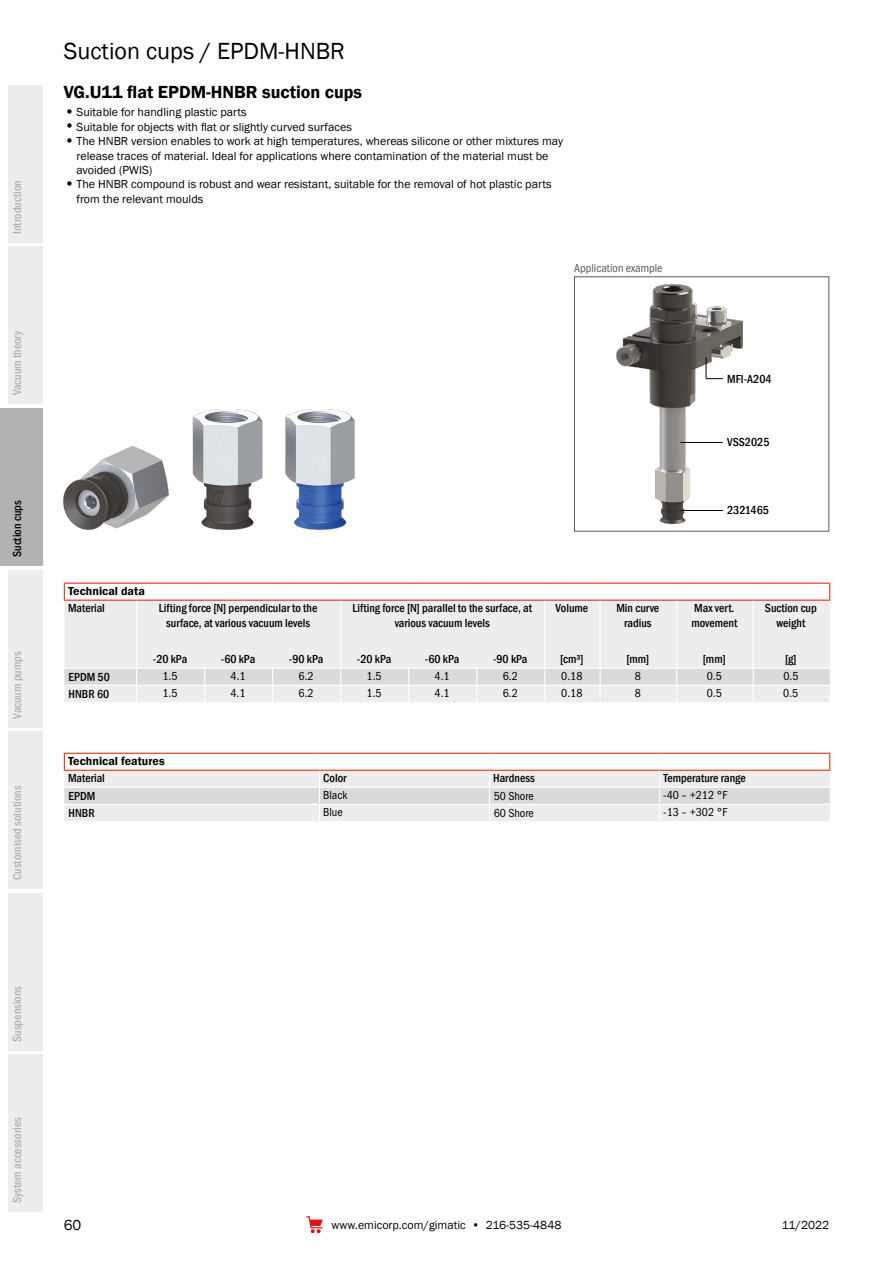
<style>
.page{position:relative;width:893px;height:1263px;background:#fff}
.page>*{position:absolute;margin:0;border:0;box-sizing:border-box;transform-origin:0 0}
.t1{font:24px "Franklin Gothic";color:#000}
.t2{font:600 18px "Franklin Gothic";color:#000}
.t3{font:15px "Franklin Gothic";color:#000}
.t4{font:12px/14.4px "Franklin Gothic";color:#000}
.t5{font:500 condensed 12px/14.4px "Franklin Gothic";color:#000;text-align:center}
.t6{font:12px/17px "Franklin Gothic URW Cond";color:#000}
.t7{font:500 condensed 12px "Franklin Gothic";color:#b3b2b2}
.t8{font:600 12px "Franklin Gothic";color:#000}
.t9{font:12px "Franklin Gothic URW Cond";color:#575756}
.s1{font-family:"ITC Franklin Gothic Std";font-weight:500;font-size:19.5px}
</style>
<div class="page">
<svg style="left:306px;top:1216px;width:17px;height:17px"></svg>
<div style="left:0;top:408px;width:43px;height:158px;background:#b3b2b2"></div>
<div style="left:9px;top:247px;width:34px;height:157px;background:#ededed"></div>
<div style="left:9px;top:85px;width:34px;height:157px;background:#ededed"></div>
<div style="left:9px;top:570px;width:34px;height:157px;background:#ededed"></div>
<div style="left:9px;top:731px;width:34px;height:158px;background:#ededed"></div>
<div style="left:9px;top:893px;width:34px;height:157px;background:#ededed"></div>
<div style="left:9px;top:1054px;width:34px;height:158px;background:#ededed"></div>
<div style="left:64px;top:601px;width:766px;height:67px;background:#ededed"></div>
<hr style="left:64px;top:583px;width:73px;height:1px;background:#e63312">
<hr style="left:137px;top:583px;width:68px;height:1px;background:#e63312">
<hr style="left:205px;top:583px;width:68px;height:1px;background:#e63312">
<hr style="left:273px;top:583px;width:68px;height:1px;background:#e63312">
<hr style="left:341px;top:583px;width:68px;height:1px;background:#e63312">
<hr style="left:409px;top:583px;width:68px;height:1px;background:#e63312">
<hr style="left:477px;top:583px;width:68px;height:1px;background:#e63312">
<hr style="left:545px;top:583px;width:55px;height:1px;background:#e63312">
<hr style="left:600px;top:583px;width:77px;height:1px;background:#e63312">
<hr style="left:677px;top:583px;width:76px;height:1px;background:#e63312">
<hr style="left:753px;top:583px;width:77px;height:1px;background:#e63312">
<hr style="left:64px;top:600px;width:73px;height:1px;background:#e63312">
<hr style="left:137px;top:600px;width:68px;height:1px;background:#e63312">
<hr style="left:205px;top:600px;width:68px;height:1px;background:#e63312">
<hr style="left:273px;top:600px;width:68px;height:1px;background:#e63312">
<hr style="left:341px;top:600px;width:68px;height:1px;background:#e63312">
<hr style="left:409px;top:600px;width:68px;height:1px;background:#e63312">
<hr style="left:477px;top:600px;width:68px;height:1px;background:#e63312">
<hr style="left:545px;top:600px;width:55px;height:1px;background:#e63312">
<hr style="left:600px;top:600px;width:77px;height:1px;background:#e63312">
<hr style="left:677px;top:600px;width:76px;height:1px;background:#e63312">
<hr style="left:753px;top:600px;width:77px;height:1px;background:#e63312">
<hr style="left:136px;top:601px;width:1px;height:67px;background:#fff">
<hr style="left:340px;top:601px;width:1px;height:67px;background:#fff">
<hr style="left:544px;top:601px;width:1px;height:67px;background:#fff">
<hr style="left:600px;top:601px;width:1px;height:67px;background:#fff">
<hr style="left:676px;top:601px;width:1px;height:67px;background:#fff">
<hr style="left:753px;top:601px;width:1px;height:67px;background:#fff">
<svg style="left:64px;top:668px;width:766px;height:34px;background:#e5e5e5"></svg>
<svg style="left:829px;top:584px;width:1px;height:16px"></svg>
<svg style="left:64px;top:584px;width:1px;height:16px"></svg>
<hr style="left:64px;top:753px;width:255px;height:1px;background:#e63312">
<hr style="left:319px;top:753px;width:171px;height:1px;background:#e63312">
<hr style="left:490px;top:753px;width:170px;height:1px;background:#e63312">
<hr style="left:660px;top:753px;width:170px;height:1px;background:#e63312">
<svg style="left:64px;top:754px;width:766px;height:67px"></svg>
<img style="left:64px;top:409px;width:291px;height:121px">
<img style="left:617px;top:285px;width:125px;height:239px">
<div style="left:574px;top:276px;width:255px;height:255px;border:1px solid #575756"></div>
<hr style="left:680px;top:442px;width:43px;height:1px;background:#000">
<hr style="left:680px;top:510px;width:43px;height:1px;background:#000">
<svg style="left:706px;top:357px;width:17px;height:22px"></svg>
<p class="t7" style="left:9px;top:234px;width:55px;rotate:-90deg">Introduction</p>
<p class="t7" style="left:9px;top:395px;width:67px;rotate:-90deg">Vacuum theory</p>
<p class="t5" style="left:10px;top:557px;width:58px;rotate:-90deg">Suction cups</p>
<p class="t7" style="left:9px;top:719px;width:69px;rotate:-90deg">Vacuum pumps</p>
<p class="t7" style="left:9px;top:880px;width:96px;rotate:-90deg">Customised solutions</p>
<h1 class="t1" style="left:64px;top:36px;width:283px">Suction cups / EPDM-HNBR</h1>
<h2 class="t2" style="left:64px;top:81px;width:300px">VG.U11 flat EPDM-HNBR suction cups</h2>
<p class="t4" style="left:64px;top:105px;width:185px"><span class="s1">•</span>Suitable for handling plastic parts</p>
<p class="t4" style="left:64px;top:120px;width:290px"><span class="s1">•</span>Suitable for objects with flat or slightly curved surfaces</p>
<p class="t4" style="left:77px;top:134px;width:488px;text-indent:-13px"><span class="s1">•</span>The HNBR version enables to work at high temperatures, whereas silicone or other mixtures may release traces of material. Ideal for applications where contamination of the material must be avoided (PWIS)</p>
<p class="t4" style="left:77px;top:177px;width:477px;text-indent:-13px"><span class="s1">•</span>The HNBR compound is robust and wear resistant, suitable for the removal of hot plastic parts from the relevant moulds</p>
<p class="t9" style="left:574px;top:259px;width:90px">Application example</p>
<p class="t5" style="left:727px;top:371px;width:46px">MFI-A204</p>
<p class="t5" style="left:727px;top:435px;width:44px">VSS2025</p>
<p class="t5" style="left:727px;top:503px;width:43px">2321465</p>
<p class="t8" style="left:68px;top:584px;width:78px">Technical data</p>
<p class="t5" style="left:68px;top:601px;width:38px">Material</p>
<p class="t5" style="left:159px;top:601px;width:160px">Lifting force [N] perpendicular to the surface, at various vacuum levels</p>
<p class="t5" style="left:352px;top:601px;width:181px">Lifting force [N] parallel to the surface, at various vacuum levels</p>
<p class="t5" style="left:556px;top:601px;width:34px">Volume</p>
<p class="t5" style="left:616px;top:601px;width:44px">Min curve radius</p>
<p class="t5" style="left:691px;top:601px;width:47px;text-align:left">Max vert. movement</p>
<p class="t5" style="left:765px;top:601px;width:53px">Suction cup weight</p>
<p class="t5" style="left:69px;top:668px;width:43px;line-height:17px;text-align:left">EPDM 50<br>HNBR 60</p>
<p class="t5" style="left:153px;top:652px;width:36px">-20 kPa</p>
<p class="t5" style="left:221px;top:652px;width:36px">-60 kPa</p>
<p class="t5" style="left:289px;top:652px;width:36px">-90 kPa</p>
<p class="t5" style="left:357px;top:652px;width:36px">-20 kPa</p>
<p class="t5" style="left:425px;top:652px;width:36px">-60 kPa</p>
<p class="t5" style="left:493px;top:652px;width:36px">-90 kPa</p>
<p class="t5" style="left:560px;top:652px;width:25px">[cm³]</p>
<p class="t5" style="left:626px;top:652px;width:24px">[mm]</p>
<p class="t5" style="left:703px;top:652px;width:24px">[mm]</p>
<p class="t5" style="left:785px;top:652px;width:13px">[g]</p>
<p class="t6" style="left:162px;top:667px;width:17px">1.5</p>
<p class="t6" style="left:231px;top:667px;width:17px">4.1</p>
<p class="t6" style="left:299px;top:667px;width:17px">6.2</p>
<p class="t6" style="left:367px;top:667px;width:17px">1.5</p>
<p class="t6" style="left:435px;top:667px;width:17px">4.1</p>
<p class="t6" style="left:503px;top:667px;width:17px">6.2</p>
<p class="t6" style="left:561px;top:667px;width:23px">0.18</p>
<p class="t6" style="left:635px;top:667px;width:8px">8</p>
<p class="t6" style="left:707px;top:667px;width:17px">0.5</p>
<p class="t6" style="left:783px;top:667px;width:17px">0.5</p>
<p class="t6" style="left:162px;top:684px;width:17px">1.5</p>
<p class="t6" style="left:231px;top:684px;width:17px">4.1</p>
<p class="t6" style="left:299px;top:684px;width:17px">6.2</p>
<p class="t6" style="left:367px;top:684px;width:17px">1.5</p>
<p class="t6" style="left:435px;top:684px;width:17px">4.1</p>
<p class="t6" style="left:503px;top:684px;width:17px">6.2</p>
<p class="t6" style="left:561px;top:684px;width:23px">0.18</p>
<p class="t6" style="left:635px;top:684px;width:8px">8</p>
<p class="t6" style="left:707px;top:684px;width:17px">0.5</p>
<p class="t6" style="left:783px;top:684px;width:17px">0.5</p>
<p class="t8" style="left:68px;top:754px;width:98px">Technical features</p>
<p class="t5" style="left:68px;top:771px;width:38px">Material</p>
<p class="t5" style="left:323px;top:771px;width:25px">Color</p>
<p class="t5" style="left:493px;top:771px;width:43px">Hardness</p>
<p class="t5" style="left:663px;top:771px;width:84px">Temperature range</p>
<p class="t6" style="left:323px;top:786px;width:26px">Black<br>Blue</p>
<p class="t6" style="left:663px;top:786px;width:66px">-40 – +212 °F -13 – +302 °F</p>
<p class="t5" style="left:69px;top:789px;width:28px">EPDM</p>
<p class="t6" style="left:494px;top:786px;width:42px">50 Shore</p>
<p class="t5" style="left:69px;top:806px;width:28px">HNBR</p>
<p class="t6" style="left:494px;top:803px;width:42px">60 Shore</p>
<p class="t7" style="left:9px;top:1042px;width:58px;rotate:-90deg">Suspensions</p>
<p class="t7" style="left:9px;top:1203px;width:88px;rotate:-90deg">System accessories</p>
<p class="t3" style="left:64px;top:1216px;width:19px">60</p>
<p class="t4" style="left:332px;top:1218px;width:231px">www.emicorp.com/gimatic • 216-535-4848</p>
<p class="t4" style="left:782px;top:1218px;width:49px">11/2022</p>
</div>
